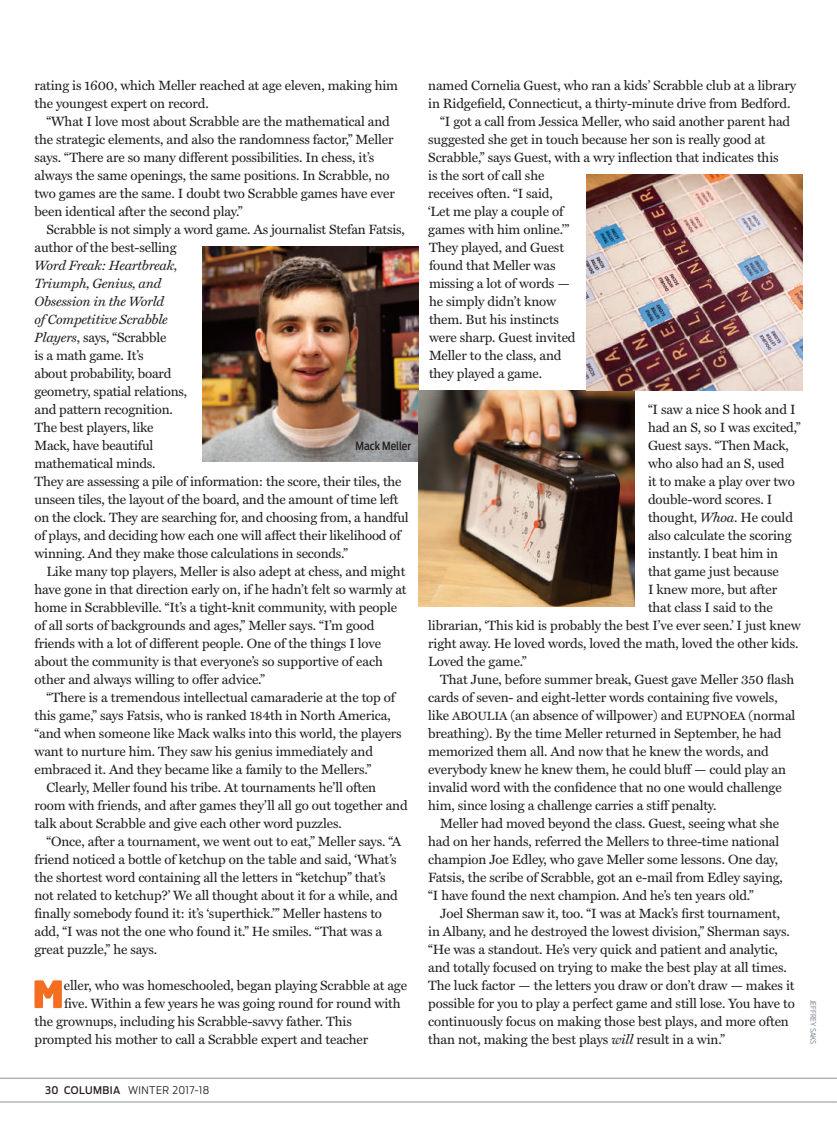
<style>
.page{position:relative;width:837px;height:1134px;background:#fff}
.page>*{position:absolute;margin:0;border:0;box-sizing:border-box;transform-origin:0 0}
.t1{font:13.5px/18px "Miller Text";letter-spacing:-.01em;color:#231f20}
.t2{font:500 11.25px "Antenna Cond";color:#231f20}
.t3{font:300 10.5px "Antenna Text";letter-spacing:.04em;color:#231f20}
.t4{font:7.5px "Antenna Cond";color:#8b929c}
.s1{font-style:italic}
.s2{font-weight:500}
.s3{font-size:12px}
</style>
<div class="page">
<hr style="left:0;top:1078px;width:837px;height:1px;background:#8b929c">
<hr style="left:0;top:1102px;width:837px;height:1px;background:#8b929c">
<svg style="left:35px;top:980px;width:27px;height:28px"></svg>
<img style="left:202px;top:246px;width:216px;height:216px">
<img style="left:418px;top:391px;width:216px;height:216px">
<img style="left:586px;top:175px;width:216px;height:216px">
<p class="t1" style="left:34px;top:77px;width:365px">rating is 1600, which Meller reached at age eleven, making him the youngest expert on record.</p>
<p class="t1" style="left:34px;top:113px;width:362px;text-indent:12px">“What I love most about Scrabble are the mathematical and the strategic elements, and also the randomness factor,” Meller says. “There are so many different possibilities. In chess, it’s always the same openings, the same positions. In Scrabble, no two games are the same. I doubt two Scrabble games have ever been identical after the second play.”</p>
<p class="t1" style="left:34px;top:221px;width:372px;text-indent:12px">Scrabble is not simply a word game. As journalist Stefan Fatsis, author of the best-selling</p>
<p class="t1" style="left:34px;top:257px;width:376px"><span class="s1">Word Freak: Heartbreak,<br>Triumph, Genius, and<br>Obsession in the World<br>of Competitive Scrabble<br>Players</span>, says, “Scrabble<br>is a math game. It’s<br>about probability, board<br>geometry, spatial relations,<br>and pattern recognition.<br>The best players, like<br>Mack, have beautiful<br>mathematical minds.<br>They are assessing a pile of information: the score, their tiles, the unseen tiles, the layout of the board, and the amount of time left on the clock. They are searching for, and choosing from, a handful of plays, and deciding how each one will affect their likelihood of winning. And they make those calculations in seconds.”</p>
<p class="t1" style="left:34px;top:563px;width:374px;text-indent:12px">Like many top players, Meller is also adept at chess, and might have gone in that direction early on, if he hadn’t felt so warmly at home in Scrabbleville. “It’s a tight-knit community, with people of all sorts of backgrounds and ages,” Meller says. “I’m good friends with a lot of different people. One of the things I love about the community is that everyone’s so supportive of each other and always willing to offer advice.”</p>
<p class="t1" style="left:47px;top:689px;width:350px">“There is a tremendous intellectual camaraderie at the top of</p>
<p class="t1" style="left:34px;top:707px;width:358px">this game,” says Fatsis, who is ranked 184th in North America,</p>
<p class="t1" style="left:34px;top:725px;width:369px">“and when someone like Mack walks into this world, the players</p>
<p class="t1" style="left:34px;top:743px;width:340px">want to nurture him. They saw his genius immediately and</p>
<p class="t1" style="left:34px;top:761px;width:338px">embraced it. And they became like a family to the Mellers.”</p>
<p class="t1" style="left:47px;top:779px;width:331px">Clearly, Meller found his tribe. At tournaments he’ll often</p>
<p class="t1" style="left:34px;top:797px;width:375px">room with friends, and after games they’ll all go out together and</p>
<p class="t1" style="left:34px;top:815px;width:309px">talk about Scrabble and give each other word puzzles.</p>
<p class="t1" style="left:47px;top:833px;width:356px">“Once, after a tournament, we went out to eat,” Meller says. “A</p>
<p class="t1" style="left:34px;top:851px;width:364px">friend noticed a bottle of ketchup on the table and said, ‘What’s</p>
<p class="t1" style="left:34px;top:869px;width:353px">the shortest word containing all the letters in “ketchup” that’s</p>
<p class="t1" style="left:34px;top:887px;width:365px">not related to ketchup?’ We all thought about it for a while, and</p>
<p class="t1" style="left:34px;top:905px;width:349px">finally somebody found it: it’s ‘superthick.’” Meller hastens to</p>
<p class="t1" style="left:34px;top:923px;width:349px">add, “I was not the one who found it.” He smiles. “That was a</p>
<p class="t1" style="left:34px;top:941px;width:124px">great puzzle,” he says.</p>
<p class="t1" style="left:64px;top:977px;width:345px">eller, who was homeschooled, began playing Scrabble at age</p>
<p class="t1" style="left:64px;top:995px;width:338px">five. Within a few years he was going round for round with</p>
<p class="t1" style="left:35px;top:1013px;width:319px">the grownups, including his Scrabble-savvy father. This</p>
<p class="t1" style="left:35px;top:1031px;width:335px">prompted his mother to call a Scrabble expert and teacher</p>
<p class="t2" style="left:355px;top:439px;width:57px">Mack Meller</p>
<p class="t3" style="left:45px;top:1084px;width:166px"><span class="s2">30 COLUMBIA</span> WINTER 2017-18</p>
<p class="t1" style="left:428px;top:77px;width:370px">named Cornelia Guest, who ran a kids’ Scrabble club at a library</p>
<p class="t1" style="left:428px;top:95px;width:364px">in Ridgefield, Connecticut, a thirty-minute drive from Bedford.</p>
<p class="t1" style="left:440px;top:113px;width:352px">“I got a call from Jessica Meller, who said another parent had</p>
<p class="t1" style="left:428px;top:131px;width:339px">suggested she get in touch because her son is really good at</p>
<p class="t1" style="left:428px;top:149px;width:352px">Scrabble,” says Guest, with a wry inflection that indicates this</p>
<p class="t1" style="left:428px;top:167px;width:118px">is the sort of call she</p>
<p class="t1" style="left:428px;top:185px;width:126px">receives often. “I said,</p>
<p class="t1" style="left:428px;top:203px;width:137px">‘Let me play a couple of</p>
<p class="t1" style="left:428px;top:221px;width:142px">games with him online.’”</p>
<p class="t1" style="left:429px;top:239px;width:137px">They played, and Guest</p>
<p class="t1" style="left:429px;top:257px;width:128px">found that Meller was</p>
<p class="t1" style="left:429px;top:275px;width:143px">missing a lot of words —</p>
<p class="t1" style="left:429px;top:293px;width:129px">he simply didn’t know</p>
<p class="t1" style="left:429px;top:311px;width:132px">them. But his instincts</p>
<p class="t1" style="left:429px;top:329px;width:148px">were sharp. Guest invited</p>
<p class="t1" style="left:429px;top:347px;width:134px">Meller to the class, and</p>
<p class="t1" style="left:429px;top:365px;width:115px">they played a game.</p>
<p class="t1" style="left:648px;top:401px;width:149px">“I saw a nice S hook and I</p>
<p class="t1" style="left:648px;top:419px;width:154px">had an S, so I was excited,”</p>
<p class="t1" style="left:648px;top:437px;width:142px">Guest says. “Then Mack,</p>
<p class="t1" style="left:648px;top:455px;width:138px">who also had an S, used</p>
<p class="t1" style="left:648px;top:473px;width:148px">it to make a play over two</p>
<p class="t1" style="left:648px;top:491px;width:126px">double-word scores. I</p>
<p class="t1" style="left:648px;top:509px;width:147px">thought, <span class="s1">Whoa</span>. He could</p>
<p class="t1" style="left:648px;top:527px;width:145px">also calculate the scoring</p>
<p class="t1" style="left:648px;top:545px;width:132px">instantly. I beat him in</p>
<p class="t1" style="left:648px;top:563px;width:132px">that game just because</p>
<p class="t1" style="left:648px;top:581px;width:131px">I knew more, but after</p>
<p class="t1" style="left:648px;top:599px;width:126px">that class I said to the</p>
<p class="t1" style="left:428px;top:617px;width:374px">librarian, ‘This kid is probably the best I’ve ever seen.’ I just knew</p>
<p class="t1" style="left:428px;top:635px;width:372px">right away. He loved words, loved the math, loved the other kids.</p>
<p class="t1" style="left:428px;top:653px;width:100px">Loved the game.”</p>
<p class="t1" style="left:440px;top:671px;width:356px">That June, before summer break, Guest gave Meller 350 flash</p>
<p class="t1" style="left:428px;top:689px;width:351px">cards of seven- and eight-letter words containing five vowels,</p>
<p class="t1" style="left:428px;top:707px;width:369px">like <span class="s3">ABOULIA</span> (an absence of willpower) and <span class="s3">EUPNOEA</span> (normal</p>
<p class="t1" style="left:428px;top:725px;width:355px">breathing). By the time Meller returned in September, he had</p>
<p class="t1" style="left:428px;top:743px;width:342px">memorized them all. And now that he knew the words, and</p>
<p class="t1" style="left:428px;top:761px;width:359px">everybody knew he knew them, he could bluff — could play an</p>
<p class="t1" style="left:428px;top:779px;width:355px">invalid word with the confidence that no one would challenge</p>
<p class="t1" style="left:428px;top:797px;width:290px">him, since losing a challenge carries a stiff penalty.</p>
<p class="t1" style="left:440px;top:815px;width:340px">Meller had moved beyond the class. Guest, seeing what she</p>
<p class="t1" style="left:428px;top:833px;width:353px">had on her hands, referred the Mellers to three-time national</p>
<p class="t1" style="left:428px;top:851px;width:351px">champion Joe Edley, who gave Meller some lessons. One day,</p>
<p class="t1" style="left:428px;top:869px;width:356px">Fatsis, the scribe of Scrabble, got an e-mail from Edley saying,</p>
<p class="t1" style="left:428px;top:887px;width:327px">“I have found the next champion. And he’s ten years old.”</p>
<p class="t1" style="left:440px;top:905px;width:341px">Joel Sherman saw it, too. “I was at Mack’s first tournament,</p>
<p class="t1" style="left:428px;top:923px;width:363px">in Albany, and he destroyed the lowest division,” Sherman says.</p>
<p class="t1" style="left:428px;top:941px;width:351px">“He was a standout. He’s very quick and patient and analytic,</p>
<p class="t1" style="left:428px;top:959px;width:360px">and totally focused on trying to make the best play at all times.</p>
<p class="t1" style="left:428px;top:977px;width:368px">The luck factor — the letters you draw or don’t draw — makes it</p>
<p class="t1" style="left:428px;top:995px;width:368px">possible for you to play a perfect game and still lose. You have to</p>
<p class="t1" style="left:428px;top:1013px;width:362px">continuously focus on making those best plays, and more often</p>
<p class="t1" style="left:428px;top:1031px;width:298px">than not, making the best plays <span class="s1">will</span> result in a win.”</p>
<p class="t4" style="left:818px;top:1000px;width:46px;rotate:90deg">JEFFREY SAKS</p>
</div>
